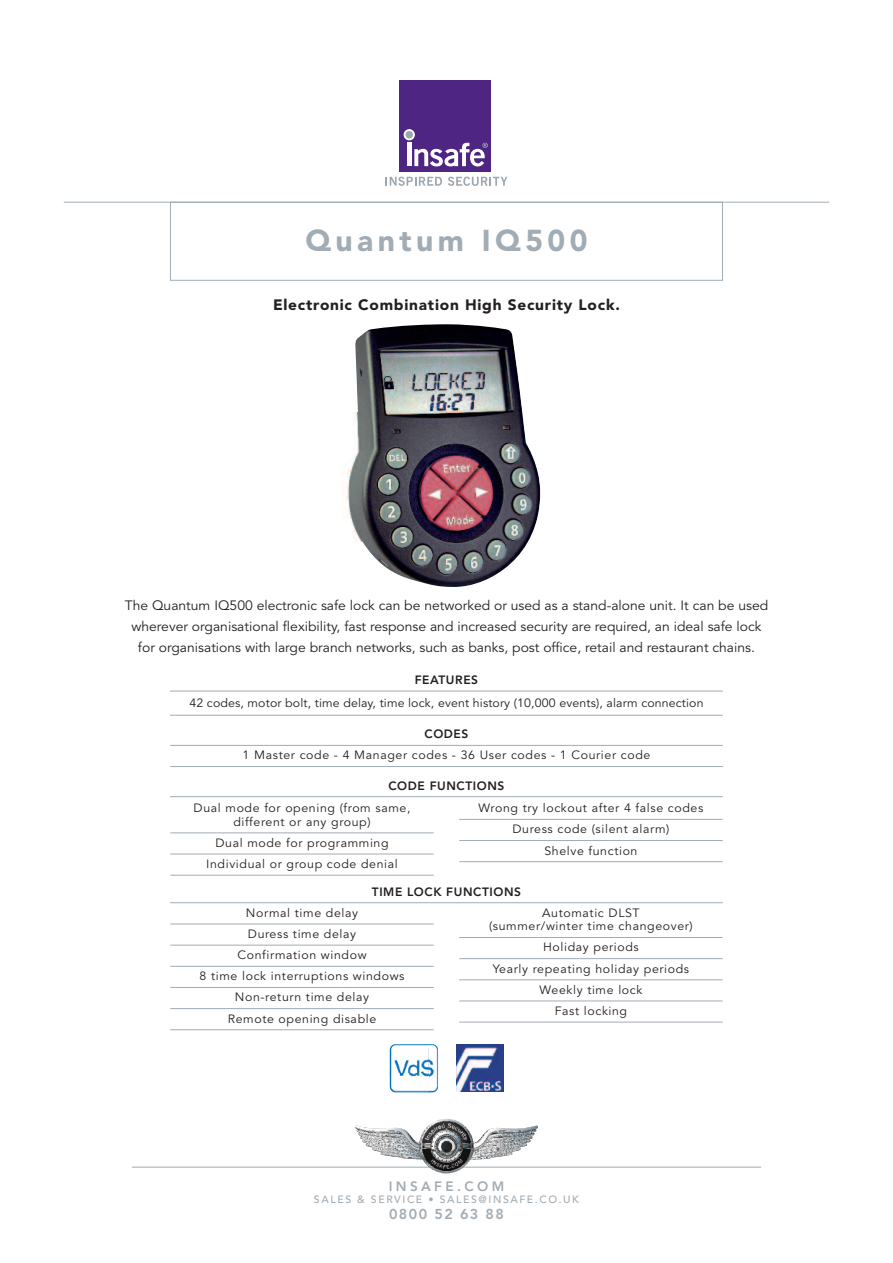
<style>
.page{position:relative;width:893px;height:1263px;background:#fff}
.page>*{position:absolute;margin:0;border:0;box-sizing:border-box;transform-origin:0 0}
.t1{font:900 30px "Avenir";letter-spacing:.15em;color:#a1acb4}
.t2{font:900 15px "Avenir";letter-spacing:.05em;color:#231f20}
.t3{font:800 14.25px "Avenir";letter-spacing:.105em;color:#a1acb4}
.t4{font:13.5px/21px "Avenir";color:#231f20;text-align:center}
.t5{font:800 13.5px "Avenir";letter-spacing:.25em;color:#a1acb4}
.t6{font:12px/21.1px "Avenir";letter-spacing:.05em;color:#231f20;text-align:center}
.t7{font:12px "Avenir";letter-spacing:.01em;color:#231f20}
.t8{font:800 12px "Avenir";letter-spacing:.05em;color:#231f20}
.t9{font:500 10.5px "Avenir";letter-spacing:.15em;color:#a1acb4}
</style>
<div class="page">
<hr style="left:170px;top:691px;width:553px;height:1px;background:#a1acb4">
<hr style="left:170px;top:715px;width:553px;height:1px;background:#a1acb4">
<hr style="left:170px;top:745px;width:553px;height:1px;background:#a1acb4">
<hr style="left:170px;top:766px;width:553px;height:1px;background:#a1acb4">
<hr style="left:170px;top:796px;width:553px;height:1px;background:#a1acb4">
<hr style="left:170px;top:902px;width:553px;height:1px;background:#a1acb4">
<hr style="left:170px;top:923px;width:264px;height:1px;background:#a1acb4">
<hr style="left:170px;top:945px;width:264px;height:1px;background:#a1acb4">
<hr style="left:170px;top:966px;width:264px;height:1px;background:#a1acb4">
<hr style="left:170px;top:987px;width:264px;height:1px;background:#a1acb4">
<hr style="left:170px;top:1008px;width:264px;height:1px;background:#a1acb4">
<hr style="left:170px;top:1029px;width:264px;height:1px;background:#a1acb4">
<hr style="left:459px;top:937px;width:264px;height:1px;background:#a1acb4">
<hr style="left:459px;top:958px;width:264px;height:1px;background:#a1acb4">
<hr style="left:459px;top:979px;width:264px;height:1px;background:#a1acb4">
<hr style="left:459px;top:1000px;width:264px;height:1px;background:#a1acb4">
<hr style="left:459px;top:1022px;width:264px;height:1px;background:#a1acb4">
<hr style="left:170px;top:832px;width:264px;height:1px;background:#a1acb4">
<hr style="left:170px;top:854px;width:264px;height:1px;background:#a1acb4">
<hr style="left:170px;top:875px;width:264px;height:1px;background:#a1acb4">
<hr style="left:459px;top:819px;width:264px;height:1px;background:#a1acb4">
<hr style="left:459px;top:840px;width:264px;height:1px;background:#a1acb4">
<hr style="left:459px;top:861px;width:264px;height:1px;background:#a1acb4">
<div style="left:399px;top:80px;width:92px;height:92px;background:#4e2582"></div>
<svg style="left:386px;top:177px;width:56px;height:9px"></svg>
<svg style="left:448px;top:177px;width:59px;height:9px"></svg>
<hr style="left:407px;top:143px;width:4px;height:23px;background:#fff">
<svg style="left:404px;top:129px;width:11px;height:11px"></svg>
<div style="left:405px;top:131px;width:8px;height:8px;background:#9ca7af;border-radius:50%"></div>
<svg style="left:414px;top:143px;width:74px;height:23px"></svg>
<hr style="left:132px;top:1167px;width:629px;height:1px;background:#a1acb4">
<img style="left:355px;top:1119px;width:183px;height:54px">
<img style="left:342px;top:324px;width:198px;height:263px">
<hr style="left:64px;top:202px;width:765px;height:1px;background:#a1acb4">
<div style="left:170px;top:202px;width:553px;height:79px;border:1px solid #a1acb4"></div>
<img style="left:390px;top:1044px;width:48px;height:48px">
<img style="left:457px;top:1045px;width:46px;height:47px">
<h1 class="t1" style="left:305px;top:214px;width:284px">Quantum IQ500</h1>
<p class="t2" style="left:273px;top:292px;width:348px">Electronic Combination High Security Lock.</p>
<p class="t4" style="left:125px;top:595px;width:645px">The Quantum IQ500 electronic safe lock can be networked or used as a stand-alone unit. It can be used wherever organisational flexibility, fast response and increased security are required, an ideal safe lock for organisations with large branch networks, such as banks, post office, retail and restaurant chains.</p>
<p class="t8" style="left:415px;top:670px;width:65px">FEATURES</p>
<p class="t7" style="left:189px;top:696px;width:516px">42 codes, motor bolt, time delay, time lock, event history (10,000 events), alarm connection</p>
<p class="t8" style="left:424px;top:725px;width:45px">CODES</p>
<p class="t6" style="left:243px;top:745px;width:409px">1 Master code - 4 Manager codes - 36 User codes - 1 Courier code</p>
<p class="t8" style="left:388px;top:776px;width:117px">CODE FUNCTIONS</p>
<p class="t6" style="left:194px;top:801px;width:218px;line-height:13.5px">Dual mode for opening (from same, different or any group)</p>
<p class="t6" style="left:206px;top:832px;width:193px">Dual mode for programming<br>Individual or group code denial</p>
<p class="t6" style="left:478px;top:798px;width:226px">Wrong try lockout after 4 false codes<br>Duress code (silent alarm)<br>Shelve function</p>
<p class="t8" style="left:372px;top:882px;width:151px">TIME LOCK FUNCTIONS</p>
<p class="t6" style="left:200px;top:902px;width:206px">Normal time delay<br>Duress time delay<br>Confirmation window<br>8 time lock interruptions windows<br>Non-return time delay<br>Remote opening disable</p>
<p class="t6" style="left:489px;top:906px;width:205px;line-height:13.5px">Automatic DLST<br>(summer/winter time changeover)</p>
<p class="t6" style="left:493px;top:937px;width:198px">Holiday periods<br>Yearly repeating holiday periods<br>Weekly time lock<br>Fast locking</p>
<p class="t5" style="left:389px;top:1175px;width:117px">INSAFE.COM</p>
<p class="t9" style="left:314px;top:1194px;width:267px">SALES &amp; SERVICE • SALES@INSAFE.CO.UK</p>
<p class="t3" style="left:389px;top:1203px;width:116px">0800 52 63 88</p>
</div>
